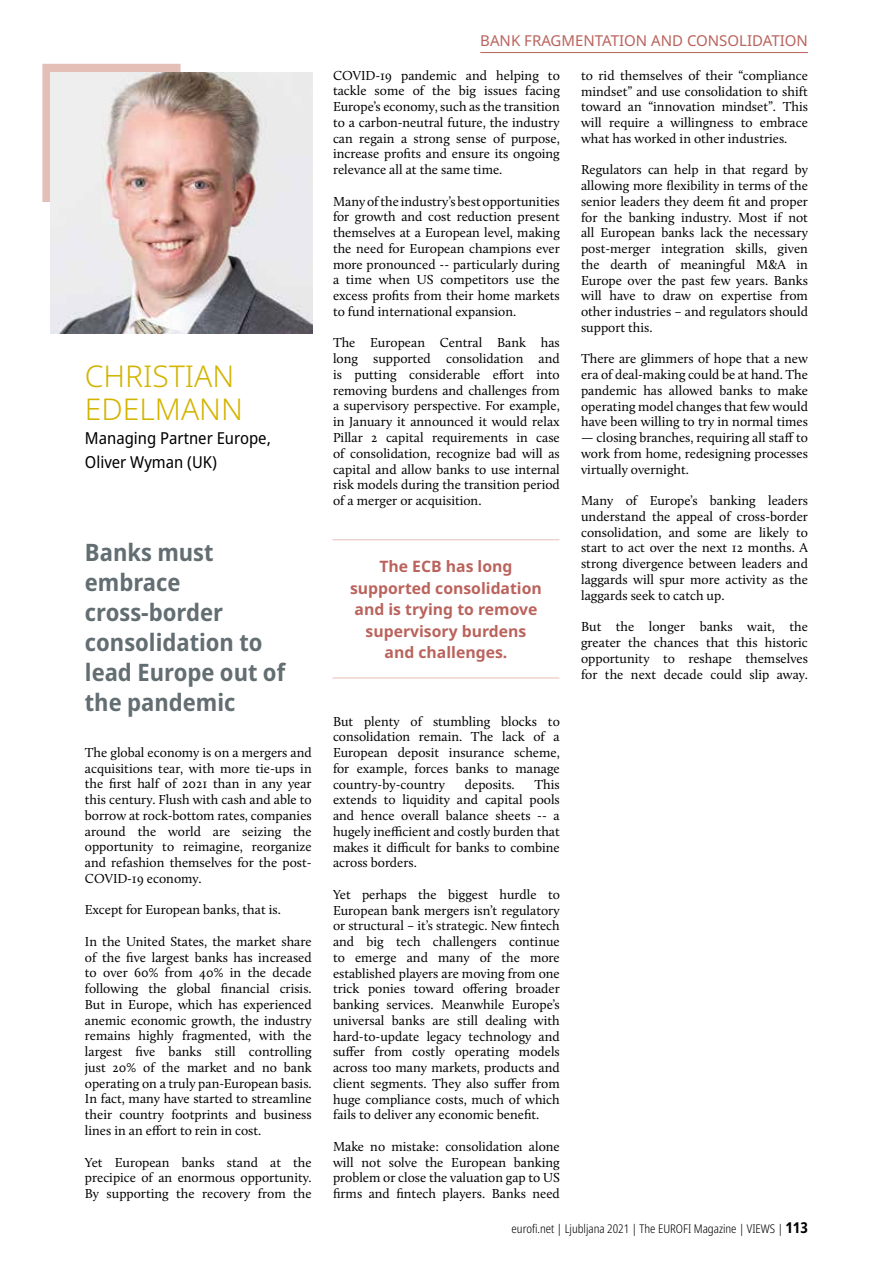
<style>
.page{position:relative;width:893px;height:1263px;background:#fff}
.page>*{position:absolute;margin:0;border:0;box-sizing:border-box;transform-origin:0 0}
.t1{font:300 30px/33px "Noto Sans";color:#d3b400}
.t2{font:700 semi-condensed 24px/30px "Noto Sans";color:#636e73}
.t3{font:semi-condensed 16.5px/24px "Noto Sans";color:#000}
.t4{font:700 15.75px/21.6px "Noto Sans";color:#ba635c;text-align:center}
.t5{font:15px "Noto Sans";color:#ba635c}
.t6{font:13.5px/15.8px "Calluna";color:#000;text-align:justify}
.t7{font:300 condensed 12px "Noto Sans";color:#000}
.s1{font-weight:700;font-size:15px}
</style>
<div class="page">
<div style="left:42px;top:64px;width:139px;height:138px;background:#e4bfb7;border:2px solid #e4bfb7"></div>
<img style="left:51px;top:72px;width:261px;height:262px">
<hr style="left:333px;top:539px;width:226px;height:1px;background:#e4bfb7">
<hr style="left:333px;top:678px;width:226px;height:1px;background:#e4bfb7">
<hr style="left:480px;top:52px;width:328px;height:1px;background:#ba635c">
<h1 class="t1" style="left:85px;top:360px;width:160px">CHRISTIAN<br>EDELMANN</h1>
<p class="t3" style="left:85px;top:427px;width:187px">Managing Partner Europe,<br>Oliver Wyman (UK)</p>
<h2 class="t2" style="left:85px;top:538px;width:202px">Banks must embrace cross-border consolidation to lead Europe out of the pandemic</h2>
<p class="t6" style="left:85px;top:744px;width:228px">The global economy is on a mergers and acquisitions tear, with more tie-ups in the first half of 2021 than in any year this century. Flush with cash and able to borrow at rock-bottom rates, companies around the world are seizing the opportunity to reimagine, reorganize and refashion themselves for the post-COVID-19 economy.</p>
<p class="t6" style="left:85px;top:902px;width:197px">Except for European banks, that is.</p>
<p class="t6" style="left:85px;top:933px;width:228px">In the United States, the market share of the five largest banks has increased to over 60% from 40% in the decade following the global financial crisis.<br>But in Europe, which has experienced anemic economic growth, the industry remains highly fragmented, with the largest five banks still controlling just 20% of the market and no bank operating on a truly pan-European basis.<br>In fact, many have started to streamline their country footprints and business lines in an effort to rein in cost.</p>
<p class="t6" style="left:85px;top:1154px;width:228px">Yet European banks stand at the precipice of an enormous opportunity.<br>By supporting the recovery from the</p>
<p class="t5" style="left:480px;top:30px;width:329px">BANK FRAGMENTATION AND CONSOLIDATION</p>
<p class="t6" style="left:333px;top:67px;width:228px">COVID-19 pandemic and helping to tackle some of the big issues facing Europe’s economy, such as the transition to a carbon-neutral future, the industry can regain a strong sense of purpose, increase profits and ensure its ongoing relevance all at the same time.</p>
<p class="t6" style="left:333px;top:193px;width:228px">Many of the industry’s best opportunities for growth and cost reduction present themselves at a European level, making the need for European champions ever more pronounced -- particularly during a time when US competitors use the excess profits from their home markets to fund international expansion.</p>
<p class="t6" style="left:333px;top:335px;width:228px">The European Central Bank has long supported consolidation and is putting considerable effort into removing burdens and challenges from a supervisory perspective. For example, in January it announced it would relax Pillar 2 capital requirements in case of consolidation, recognize bad will as capital and allow banks to use internal risk models during the transition period of a merger or acquisition.</p>
<p class="t4" style="left:350px;top:556px;width:193px">The ECB has long supported consolidation and is trying to remove supervisory burdens and challenges.</p>
<p class="t6" style="left:333px;top:713px;width:228px">But plenty of stumbling blocks to consolidation remain. The lack of a European deposit insurance scheme, for example, forces banks to manage country-by-country</p>
<p class="t6" style="left:333px;top:776px;width:228px;text-indent:202px">This extends to liquidity and capital pools and hence overall balance sheets -- a hugely inefficient and costly burden that makes it difficult for banks to combine across borders.</p>
<p class="t6" style="left:333px;top:886px;width:228px">Yet perhaps the biggest hurdle to European bank mergers isn’t regulatory or structural – it’s strategic. New fintech and big tech challengers continue to emerge and many of the more established players are moving from one trick ponies toward offering broader banking services. Meanwhile Europe’s universal banks are still dealing with hard-to-update legacy technology and suffer from costly operating models across too many markets, products and client segments. They also suffer from huge compliance costs, much of which fails to deliver any economic benefit.</p>
<p class="t6" style="left:333px;top:1138px;width:228px">Make no mistake: consolidation alone will not solve the European banking problem or close the valuation gap to US firms and fintech players. Banks need</p>
<p class="t6" style="left:465px;top:776px;width:51px">deposits.</p>
<p class="t6" style="left:581px;top:67px;width:228px">to rid themselves of their “compliance mindset” and use consolidation to shift toward an “innovation mindset”. This will require a willingness to embrace what has worked in other industries.</p>
<p class="t6" style="left:581px;top:162px;width:228px">Regulators can help in that regard by allowing more flexibility in terms of the senior leaders they deem fit and proper for the banking industry. Most if not all European banks lack the necessary post-merger integration skills, given the dearth of meaningful M&amp;A in Europe over the past few years. Banks will have to draw on expertise from other industries – and regulators should support this.</p>
<p class="t6" style="left:581px;top:351px;width:228px">There are glimmers of hope that a new era of deal-making could be at hand. The pandemic has allowed banks to make operating model changes that few would have been willing to try in normal times</p>
<p class="t6" style="left:581px;top:430px;width:228px">— closing branches, requiring all staff to work from home, redesigning processes virtually overnight.</p>
<p class="t6" style="left:581px;top:493px;width:228px">Many of Europe’s banking leaders understand the appeal of cross-border consolidation, and some are likely to start to act over the next 12 months. A strong divergence between leaders and laggards will spur more activity as the laggards seek to catch up.</p>
<p class="t6" style="left:581px;top:619px;width:228px">But the longer banks wait, the greater the chances that this historic opportunity to reshape themselves for the next decade could slip away.</p>
<p class="t7" style="left:512px;top:1220px;width:298px">eurofi.net | Ljubljana 2021 | The EUROFI Magazine | VIEWS | <span class="s1">113</span></p>
</div>
